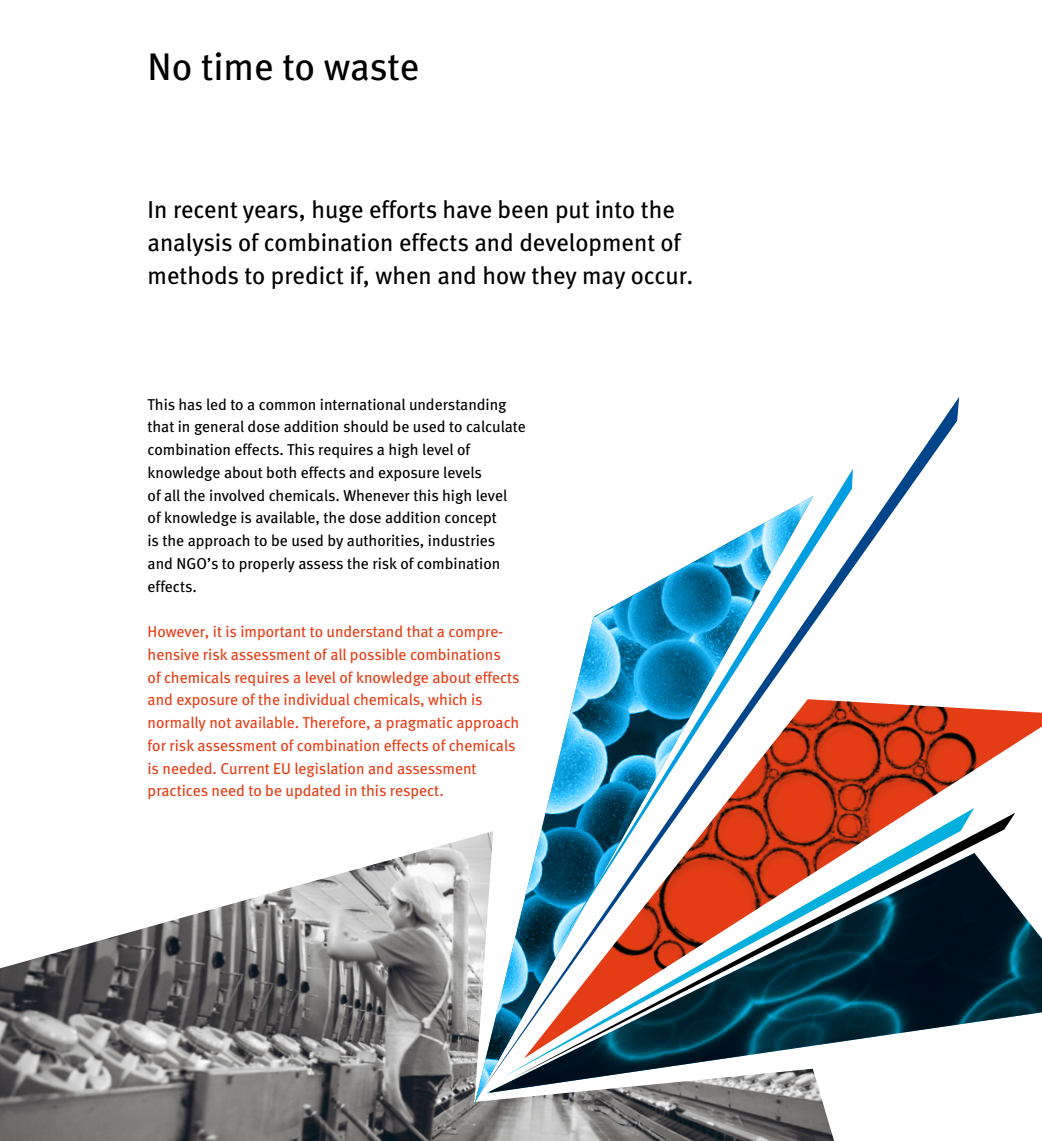
<style>
.page{position:relative;width:1042px;height:1141px;background:#fff}
.page>*{position:absolute;margin:0;border:0;box-sizing:border-box;transform-origin:0 0}
.Rubrik{font:38.5px "Meta Book LF";letter-spacing:-.005em;color:#000}
.MAnchet{font:24.5px/33.2px "Meta Book LF";color:#000}
.Brød{font:15.75px/22.8px "Meta Book LF";color:#000}
.Brød-2{font:15.75px/22.8px "Meta Book LF";color:#e63e16}
</style>
<div class="page">
<img style="left:0;top:837px;width:834px;height:304px">
<img style="left:959px;top:708px;width:83px;height:72px">
<svg style="left:476px;top:397px;width:483px;height:703px"></svg>
<img style="left:486px;top:853px;width:556px;height:240px">
<svg style="left:503px;top:808px;width:471px;height:269px"></svg>
<svg style="left:512px;top:813px;width:503px;height:265px"></svg>
<svg style="left:554px;top:469px;width:299px;height:484px"></svg>
<p class="Rubrik" style="left:148px;top:44px;width:273px">No time to waste</p>
<p class="MAnchet" style="left:148px;top:192px;width:547px">In recent years, huge efforts have been put into the analysis of combination effects and development of methods to predict if, when and how they may occur.</p>
<p class="Brød" style="left:148px;top:392px;width:380px">This has led to a common international understanding that in general dose addition should be used to calculate combination effects. This requires a high level of knowledge about both effects and exposure levels<br>of all the involved chemicals. Whenever this high level<br>of knowledge is available, the dose addition concept<br>is the approach to be used by authorities, industries<br>and NGO’s to properly assess the risk of combination effects.</p>
<p class="Brød-2" style="left:148px;top:620px;width:373px">However, it is important to understand that a compre&shy;hensive risk assessment of all possible combinations<br>of chemicals requires a level of knowledge about effects and exposure of the individual chemicals, which is normally not available. Therefore, a pragmatic approach for risk assessment of combination effects of chemicals is needed. Current EU legislation and assessment practices need to be updated in this respect.</p>
</div>
